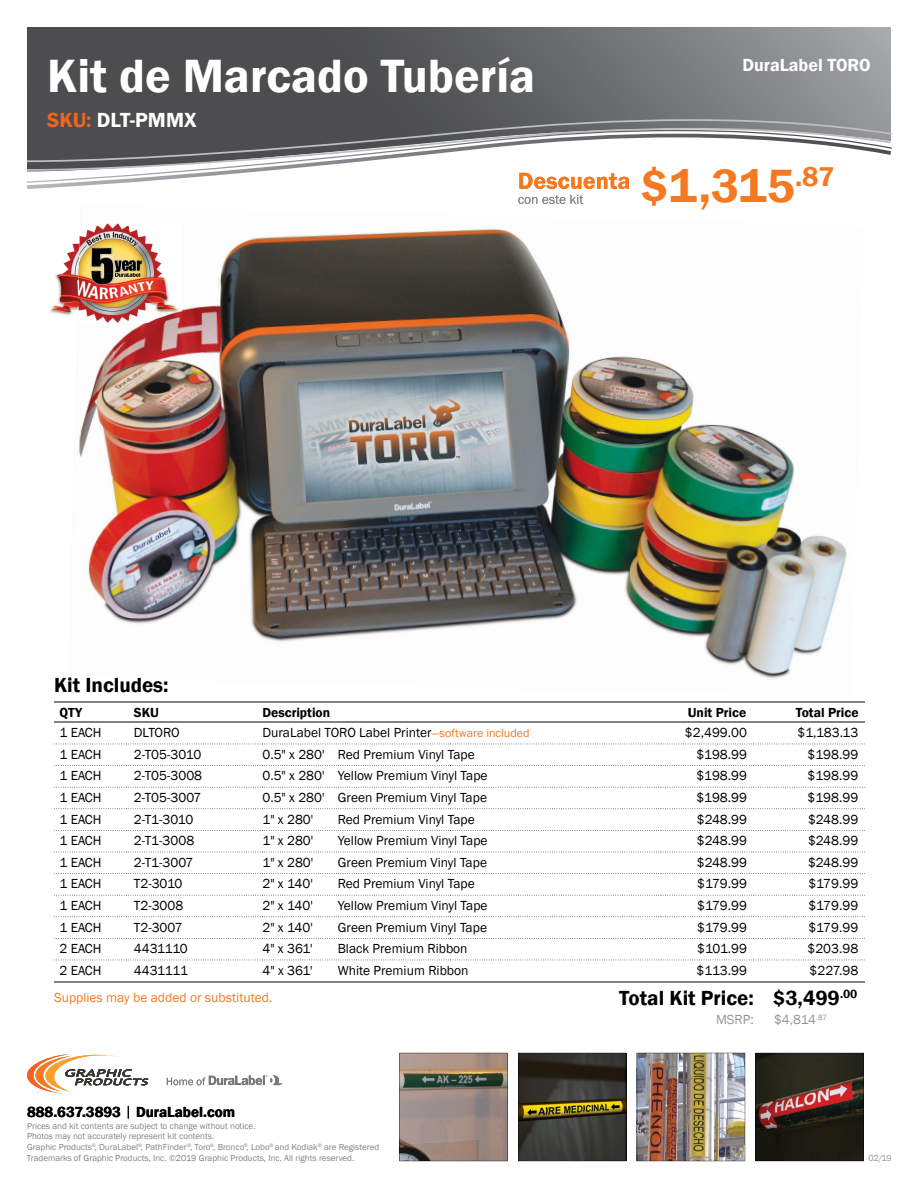
<style>
.page{position:relative;width:918px;height:1188px;background:#fff}
.page>*{position:absolute;margin:0;border:0;box-sizing:border-box;transform-origin:0 0}
.t1{font:600 48px "Franklin Gothic";color:#fff}
.t2{font:600 48px "Franklin Gothic";color:#f47920}
.t3{font:600 21px "Franklin Gothic";color:#000}
.t4{font:600 21px "Franklin Gothic";color:#fff}
.t5{font:600 18px "Franklin Gothic";color:#fff}
.t6{font:600 15px "Franklin Gothic";color:#000}
.t7{font:13.5px "Franklin Gothic";color:#000}
.t8{font:600 13.5px "Franklin Gothic";color:#000}
.t9{font:13.5px "Franklin Gothic";color:#f47920}
.t10{font:13.5px "Franklin Gothic";letter-spacing:-.02em;color:#000}
.t11{font:13.5px "Franklin Gothic";color:#939598}
.t12{font:9px/10.8px "Franklin Gothic";color:#808285}
.t13{font:9px "Franklin Gothic";color:#939598}
.s1{color:#f26322}
.s2{font-size:12px;color:#f47920}
.s3{font-weight:400}
</style>
<div class="page">
<svg style="left:27px;top:27px;width:864px;height:92px;background:#636467"></svg>
<svg style="left:27px;top:1054px;width:121px;height:40px"></svg>
<svg style="left:167px;top:1075px;width:116px;height:10px"></svg>
<img style="left:79px;top:223px;width:768px;height:456px">
<img style="left:50px;top:243px;width:29px;height:72px">
<img style="left:79px;top:224px;width:103px;height:49px">
<img style="left:77px;top:273px;width:105px;height:50px">
<svg style="left:756px;top:1053px;width:108px;height:108px;background:#382820"></svg>
<img style="left:637px;top:1053px;width:108px;height:108px">
<svg style="left:518px;top:1053px;width:108px;height:108px;background:#3e3a29"></svg>
<svg style="left:399px;top:1053px;width:109px;height:108px;background:#918278"></svg>
<svg style="left:54px;top:744px;width:811px;height:1px"></svg>
<svg style="left:54px;top:765px;width:811px;height:1px"></svg>
<svg style="left:54px;top:787px;width:811px;height:1px"></svg>
<svg style="left:54px;top:808px;width:811px;height:1px"></svg>
<svg style="left:54px;top:830px;width:811px;height:1px"></svg>
<svg style="left:54px;top:852px;width:811px;height:1px"></svg>
<svg style="left:54px;top:873px;width:811px;height:1px"></svg>
<svg style="left:54px;top:895px;width:811px;height:1px"></svg>
<svg style="left:54px;top:916px;width:811px;height:1px"></svg>
<svg style="left:54px;top:938px;width:811px;height:1px"></svg>
<svg style="left:54px;top:960px;width:811px;height:1px"></svg>
<hr style="left:54px;top:721px;width:72px;height:2px;background:#808285">
<hr style="left:126px;top:721px;width:136px;height:2px;background:#808285">
<hr style="left:262px;top:721px;width:189px;height:2px;background:#808285">
<hr style="left:451px;top:721px;width:210px;height:2px;background:#808285">
<hr style="left:661px;top:721px;width:93px;height:2px;background:#808285">
<hr style="left:754px;top:721px;width:111px;height:2px;background:#808285">
<hr style="left:54px;top:981px;width:72px;height:1px;background:#808285">
<hr style="left:126px;top:981px;width:136px;height:1px;background:#808285">
<hr style="left:262px;top:981px;width:189px;height:1px;background:#808285">
<hr style="left:451px;top:981px;width:210px;height:1px;background:#808285">
<hr style="left:661px;top:981px;width:93px;height:1px;background:#808285">
<hr style="left:754px;top:981px;width:111px;height:1px;background:#808285">
<hr style="left:54px;top:701px;width:72px;height:1px;background:#808285">
<hr style="left:126px;top:701px;width:136px;height:1px;background:#808285">
<hr style="left:262px;top:701px;width:189px;height:1px;background:#808285">
<hr style="left:451px;top:701px;width:210px;height:1px;background:#808285">
<hr style="left:661px;top:701px;width:93px;height:1px;background:#808285">
<hr style="left:754px;top:701px;width:111px;height:1px;background:#808285">
<svg style="left:518px;top:195px;width:65px;height:9px"></svg>
<svg style="left:27px;top:119px;width:865px;height:70px"></svg>
<h1 class="t1" style="left:47px;top:46px;width:489px">Kit de Marcado Tubería</h1>
<h3 class="t5" style="left:742px;top:54px;width:130px">DuraLabel TORO</h3>
<h2 class="t4" style="left:47px;top:107px;width:151px"><span class="s1">SKU:</span> DLT-PMMX</h2>
<h1 class="t2" style="left:641px;top:156px;width:195px">$1,315<sup>.87</sup></h1>
<h2 class="t3" style="left:54px;top:672px;width:116px">Kit Includes:</h2>
<p class="t8" style="left:59px;top:704px;width:24px">QTY</p>
<p class="t8" style="left:134px;top:704px;width:27px">SKU</p>
<p class="t8" style="left:262px;top:704px;width:69px">Description</p>
<p class="t8" style="left:688px;top:704px;width:60px">Unit Price</p>
<p class="t8" style="left:796px;top:704px;width:64px">Total Price</p>
<p class="t7" style="left:59px;top:724px;width:44px">1 EACH</p>
<p class="t7" style="left:134px;top:724px;width:47px">DLTORO</p>
<p class="t7" style="left:262px;top:724px;width:269px">DuraLabel TORO Label Printer<span class="s2">—software included</span></p>
<p class="t7" style="left:685px;top:724px;width:64px">$2,499.00</p>
<p class="t7" style="left:798px;top:724px;width:62px">$1,183.13</p>
<p class="t7" style="left:59px;top:746px;width:44px">1 EACH</p>
<p class="t7" style="left:134px;top:746px;width:69px">2-T05-3010</p>
<p class="t7" style="left:262px;top:746px;width:214px">0.5" x 280' Red Premium Vinyl Tape</p>
<p class="t7" style="left:696px;top:746px;width:52px">$198.99</p>
<p class="t7" style="left:808px;top:746px;width:52px">$198.99</p>
<p class="t7" style="left:59px;top:768px;width:44px">1 EACH</p>
<p class="t7" style="left:134px;top:768px;width:70px">2-T05-3008</p>
<p class="t7" style="left:262px;top:768px;width:227px">0.5" x 280' Yellow Premium Vinyl Tape</p>
<p class="t7" style="left:696px;top:768px;width:52px">$198.99</p>
<p class="t7" style="left:808px;top:768px;width:52px">$198.99</p>
<p class="t7" style="left:59px;top:789px;width:44px">1 EACH</p>
<p class="t7" style="left:134px;top:789px;width:69px">2-T05-3007</p>
<p class="t7" style="left:262px;top:789px;width:226px">0.5" x 280' Green Premium Vinyl Tape</p>
<p class="t7" style="left:696px;top:789px;width:52px">$198.99</p>
<p class="t7" style="left:808px;top:789px;width:52px">$198.99</p>
<p class="t7" style="left:59px;top:811px;width:44px">1 EACH</p>
<p class="t7" style="left:134px;top:811px;width:61px">2-T1-3010</p>
<p class="t7" style="left:262px;top:811px;width:52px">1" x 280'</p>
<p class="t7" style="left:338px;top:811px;width:139px">Red Premium Vinyl Tape</p>
<p class="t7" style="left:697px;top:811px;width:52px">$248.99</p>
<p class="t7" style="left:808px;top:811px;width:52px">$248.99</p>
<p class="t7" style="left:59px;top:832px;width:44px">1 EACH</p>
<p class="t7" style="left:134px;top:832px;width:62px">2-T1-3008</p>
<p class="t7" style="left:262px;top:832px;width:52px">1" x 280'</p>
<p class="t7" style="left:338px;top:832px;width:151px">Yellow Premium Vinyl Tape</p>
<p class="t7" style="left:697px;top:832px;width:52px">$248.99</p>
<p class="t7" style="left:808px;top:832px;width:52px">$248.99</p>
<p class="t7" style="left:59px;top:854px;width:44px">1 EACH</p>
<p class="t7" style="left:134px;top:854px;width:61px">2-T1-3007</p>
<p class="t7" style="left:262px;top:854px;width:52px">1" x 280'</p>
<p class="t7" style="left:338px;top:854px;width:151px">Green Premium Vinyl Tape</p>
<p class="t7" style="left:697px;top:854px;width:52px">$248.99</p>
<p class="t7" style="left:808px;top:854px;width:52px">$248.99</p>
<p class="t7" style="left:59px;top:876px;width:44px">1 EACH</p>
<p class="t7" style="left:134px;top:876px;width:50px">T2-3010</p>
<p class="t7" style="left:262px;top:876px;width:52px">2" x 140'</p>
<p class="t7" style="left:338px;top:876px;width:139px">Red Premium Vinyl Tape</p>
<p class="t7" style="left:697px;top:876px;width:51px">$179.99</p>
<p class="t7" style="left:808px;top:876px;width:51px">$179.99</p>
<p class="t7" style="left:59px;top:897px;width:44px">1 EACH</p>
<p class="t7" style="left:134px;top:897px;width:51px">T2-3008</p>
<p class="t7" style="left:262px;top:897px;width:52px">2" x 140'</p>
<p class="t7" style="left:338px;top:897px;width:151px">Yellow Premium Vinyl Tape</p>
<p class="t7" style="left:697px;top:897px;width:51px">$179.99</p>
<p class="t7" style="left:808px;top:897px;width:51px">$179.99</p>
<p class="t7" style="left:59px;top:919px;width:44px">1 EACH</p>
<p class="t7" style="left:134px;top:919px;width:50px">T2-3007</p>
<p class="t7" style="left:262px;top:919px;width:52px">2" x 140'</p>
<p class="t7" style="left:338px;top:919px;width:151px">Green Premium Vinyl Tape</p>
<p class="t7" style="left:697px;top:919px;width:51px">$179.99</p>
<p class="t7" style="left:808px;top:919px;width:51px">$179.99</p>
<p class="t7" style="left:59px;top:940px;width:44px">2 EACH</p>
<p class="t10" style="left:134px;top:940px;width:55px">4431110</p>
<p class="t7" style="left:262px;top:940px;width:52px">4" x 361'</p>
<p class="t7" style="left:338px;top:940px;width:131px">Black Premium Ribbon</p>
<p class="t7" style="left:697px;top:940px;width:51px">$101.99</p>
<p class="t7" style="left:807px;top:940px;width:52px">$203.98</p>
<p class="t7" style="left:59px;top:962px;width:44px">2 EACH</p>
<p class="t10" style="left:134px;top:962px;width:56px">4431111</p>
<p class="t7" style="left:262px;top:962px;width:52px">4" x 361'</p>
<p class="t7" style="left:338px;top:962px;width:132px">White Premium Ribbon</p>
<p class="t7" style="left:697px;top:962px;width:52px">$113.99</p>
<p class="t7" style="left:810px;top:962px;width:50px">$227.98</p>
<p class="t9" style="left:54px;top:989px;width:220px">Supplies may be added or substituted.</p>
<h2 class="t3" style="left:619px;top:985px;width:240px">Total Kit Price: $3,499<sup>.00</sup></h2>
<p class="t11" style="left:716px;top:1011px;width:39px">MSRP:</p>
<p class="t11" style="left:774px;top:1011px;width:54px">$4,814<sup>.87</sup></p>
<p class="t6" style="left:27px;top:1103px;width:210px">888.637.3893 <span class="s3">|</span> DuraLabel.com</p>
<p class="t12" style="left:27px;top:1120px;width:354px">Prices and kit contents are subject to change without notice.<br>Photos may not accurately represent kit contents.<br>Graphic Products<sup>®</sup>, DuraLabel<sup>®</sup>, PathFinder<sup>®</sup>, Toro<sup>®</sup>, Bronco<sup>®</sup>, Lobo<sup>®</sup> and Kodiak<sup>®</sup> are Registered Trademarks of Graphic Products, Inc. ©2019 Graphic Products, Inc. All rights reserved.</p>
<p class="t13" style="left:868px;top:1152px;width:25px">02/19</p>
</div>
